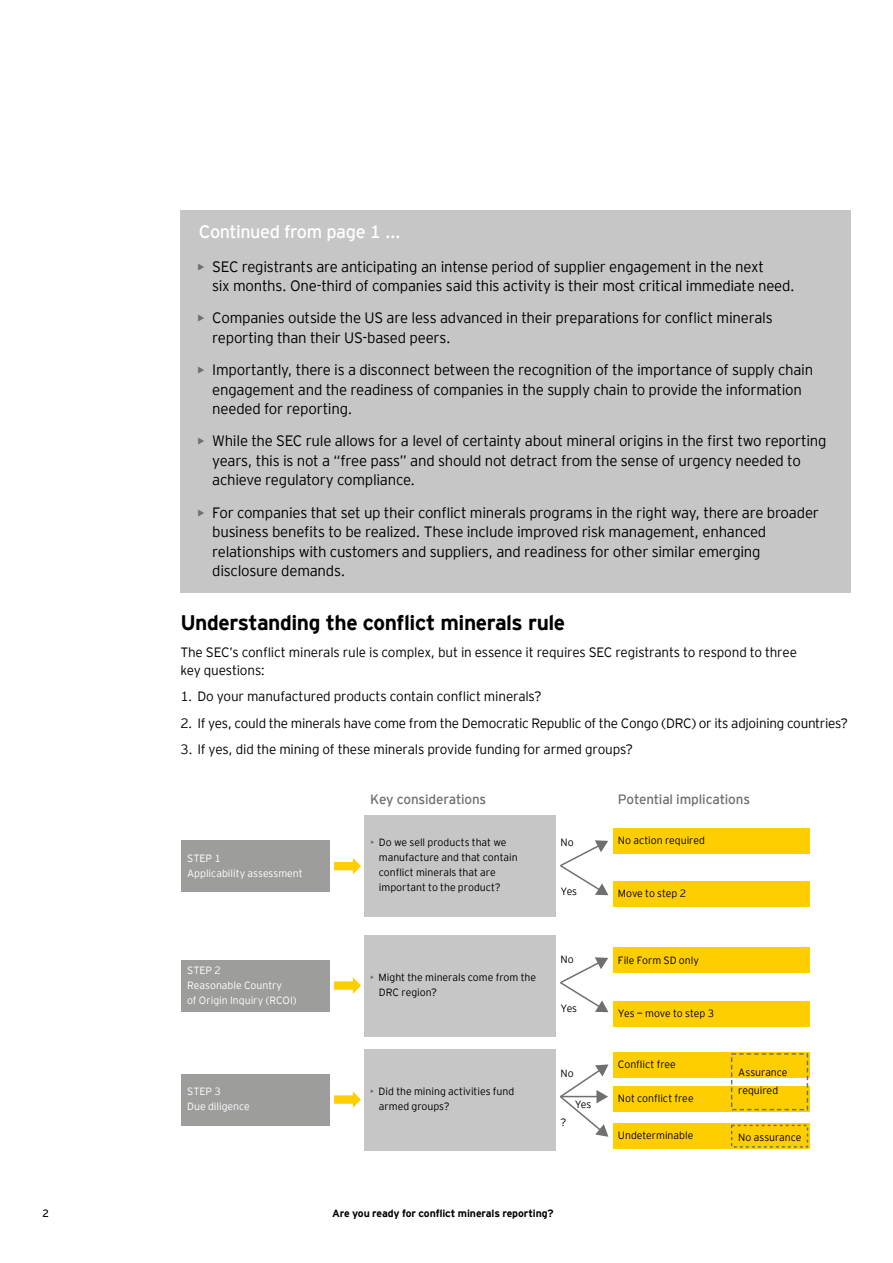
<style>
.page{position:relative;width:893px;height:1263px;background:#fff}
.page>*{position:absolute;margin:0;border:0;box-sizing:border-box;transform-origin:0 0}
.t1{font:700 21px "EY Interstate";letter-spacing:-.025em;color:#000}
.t2{font:18px "EY Interstate";letter-spacing:-.025em;color:#fff}
.t3{font:300 15px/19.5px "EY Interstate";letter-spacing:-.015em;color:#000}
.t4{font:300 13.5px/18px "EY Interstate";letter-spacing:-.015em;color:#000}
.t5{font:13.5px "EY Interstate";letter-spacing:-.015em;color:#706f6f}
.t6{font:300 10.5px/15px "EY Interstate";letter-spacing:-.005em;color:#000}
.t7{font:300 10.5px/15px "EY Interstate";color:#fff}
.t8{font:700 10.5px "EY Interstate";letter-spacing:-.01em;color:#000}
.t9{font:10.5px "EY Interstate";color:#000}
.s1{font-weight:700;font-size:13.5px;color:#706f6f}
.s2{color:#706f6f}
</style>
<div class="page">
<div style="left:180px;top:210px;width:670px;height:383px;background:#c6c6c6"></div>
<div style="left:364px;top:1049px;width:192px;height:101px;background:#c6c6c6"></div>
<div style="left:364px;top:935px;width:192px;height:101px;background:#c6c6c6"></div>
<div style="left:364px;top:815px;width:192px;height:102px;background:#c6c6c6"></div>
<div style="left:181px;top:1074px;width:149px;height:51px;background:#9d9d9c"></div>
<div style="left:181px;top:960px;width:149px;height:51px;background:#9d9d9c"></div>
<svg style="left:334px;top:977px;width:27px;height:17px"></svg>
<svg style="left:334px;top:858px;width:27px;height:16px"></svg>
<div style="left:181px;top:841px;width:149px;height:51px;background:#9d9d9c"></div>
<div style="left:613px;top:828px;width:196px;height:26px;background:#ffce00"></div>
<svg style="left:334px;top:1091px;width:27px;height:17px"></svg>
<div style="left:613px;top:881px;width:196px;height:26px;background:#ffce00"></div>
<div style="left:613px;top:948px;width:196px;height:25px;background:#ffce00"></div>
<div style="left:613px;top:1001px;width:196px;height:25px;background:#ffce00"></div>
<div style="left:613px;top:1052px;width:196px;height:25px;background:#ffce00"></div>
<div style="left:613px;top:1086px;width:196px;height:26px;background:#ffce00"></div>
<div style="left:613px;top:1123px;width:196px;height:26px;background:#ffce00"></div>
<div style="left:731px;top:1053px;width:77px;height:57px;border:1px dashed #706f6f"></div>
<div style="left:731px;top:1125px;width:77px;height:22px;border:1px dashed #706f6f"></div>
<svg style="left:560px;top:840px;width:48px;height:55px"></svg>
<svg style="left:560px;top:957px;width:48px;height:55px"></svg>
<svg style="left:560px;top:1064px;width:48px;height:73px"></svg>
<p class="t2" style="left:199px;top:219px;width:203px">Continued from page 1 ...</p>
<p class="t3" style="left:212px;top:256px;width:584px;text-indent:-15px"><span class="s1">•</span> SEC registrants are anticipating an intense period of supplier engagement in the next<br>six months. One-third of companies said this activity is their most critical immediate need.</p>
<p class="t3" style="left:212px;top:307px;width:562px;text-indent:-15px"><span class="s1">•</span> Companies outside the US are less advanced in their preparations for conflict minerals reporting than their US-based peers.</p>
<p class="t3" style="left:212px;top:359px;width:603px;text-indent:-15px"><span class="s1">•</span> Importantly, there is a disconnect between the recognition of the importance of supply chain engagement and the readiness of companies in the supply chain to provide the information needed for reporting.</p>
<p class="t3" style="left:212px;top:430px;width:616px;text-indent:-15px"><span class="s1">•</span> While the SEC rule allows for a level of certainty about mineral origins in the first two reporting years, this is not a “free pass” and should not detract from the sense of urgency needed to achieve regulatory compliance.</p>
<p class="t3" style="left:212px;top:502px;width:608px;text-indent:-15px"><span class="s1">•</span> For companies that set up their conflict minerals programs in the right way, there are broader business benefits to be realized. These include improved risk management, enhanced relationships with customers and suppliers, and readiness for other similar emerging disclosure demands.</p>
<h1 class="t1" style="left:180px;top:607px;width:386px">Understanding the conflict minerals rule</h1>
<p class="t4" style="left:180px;top:642px;width:618px">The SEC’s conflict minerals rule is complex, but in essence it requires SEC registrants to respond to three key questions:</p>
<p class="t4" style="left:180px;top:686px;width:363px">1. Do your manufactured products contain conflict minerals?</p>
<p class="t4" style="left:180px;top:713px;width:669px">2. If yes, could the minerals have come from the Democratic Republic of the Congo (DRC) or its adjoining countries?</p>
<p class="t4" style="left:180px;top:739px;width:454px">3. If yes, did the mining of these minerals provide funding for armed groups?</p>
<p class="t7" style="left:187px;top:850px;width:117px">STEP 1<br>Applicability assessment</p>
<p class="t7" style="left:187px;top:962px;width:111px">STEP 2<br>Reasonable Country<br>of Origin Inquiry (RCOI)</p>
<p class="t7" style="left:187px;top:1083px;width:64px">STEP 3<br>Due diligence</p>
<p class="t5" style="left:370px;top:789px;width:118px">Key considerations</p>
<p class="t5" style="left:618px;top:789px;width:134px">Potential implications</p>
<p class="t6" style="left:618px;top:832px;width:89px">No action required</p>
<p class="t6" style="left:379px;top:834px;width:140px;text-indent:-9px"><span class="s2">•</span> Do we sell products that we manufacture and that contain conflict minerals that are important to the product?</p>
<p class="t6" style="left:561px;top:834px;width:15px">No</p>
<p class="t6" style="left:561px;top:883px;width:18px">Yes</p>
<p class="t6" style="left:618px;top:885px;width:70px">Move to step 2</p>
<p class="t6" style="left:379px;top:969px;width:159px;text-indent:-9px"><span class="s2">•</span> Might the minerals come from the<br>DRC region?</p>
<p class="t6" style="left:379px;top:1083px;width:137px;text-indent:-9px"><span class="s2">•</span> Did the mining activities fund armed groups?</p>
<p class="t6" style="left:561px;top:951px;width:15px">No</p>
<p class="t6" style="left:561px;top:1000px;width:18px">Yes</p>
<p class="t6" style="left:561px;top:1065px;width:15px">No</p>
<p class="t6" style="left:561px;top:1114px;width:7px">?</p>
<p class="t6" style="left:575px;top:1096px;width:18px">Yes</p>
<p class="t6" style="left:618px;top:952px;width:83px">File Form SD only</p>
<p class="t6" style="left:618px;top:1005px;width:98px">Yes — move to step 3</p>
<p class="t6" style="left:618px;top:1056px;width:59px">Conflict free</p>
<p class="t6" style="left:618px;top:1090px;width:77px">Not conflict free</p>
<p class="t6" style="left:618px;top:1127px;width:77px">Undeterminable</p>
<p class="t6" style="left:738px;top:1062px;width:51px;line-height:18px">Assurance required</p>
<p class="t6" style="left:738px;top:1129px;width:65px">No assurance</p>
<p class="t9" style="left:43px;top:1206px;width:8px">2</p>
<p class="t8" style="left:332px;top:1206px;width:223px">Are you ready for conflict minerals reporting?</p>
</div>
